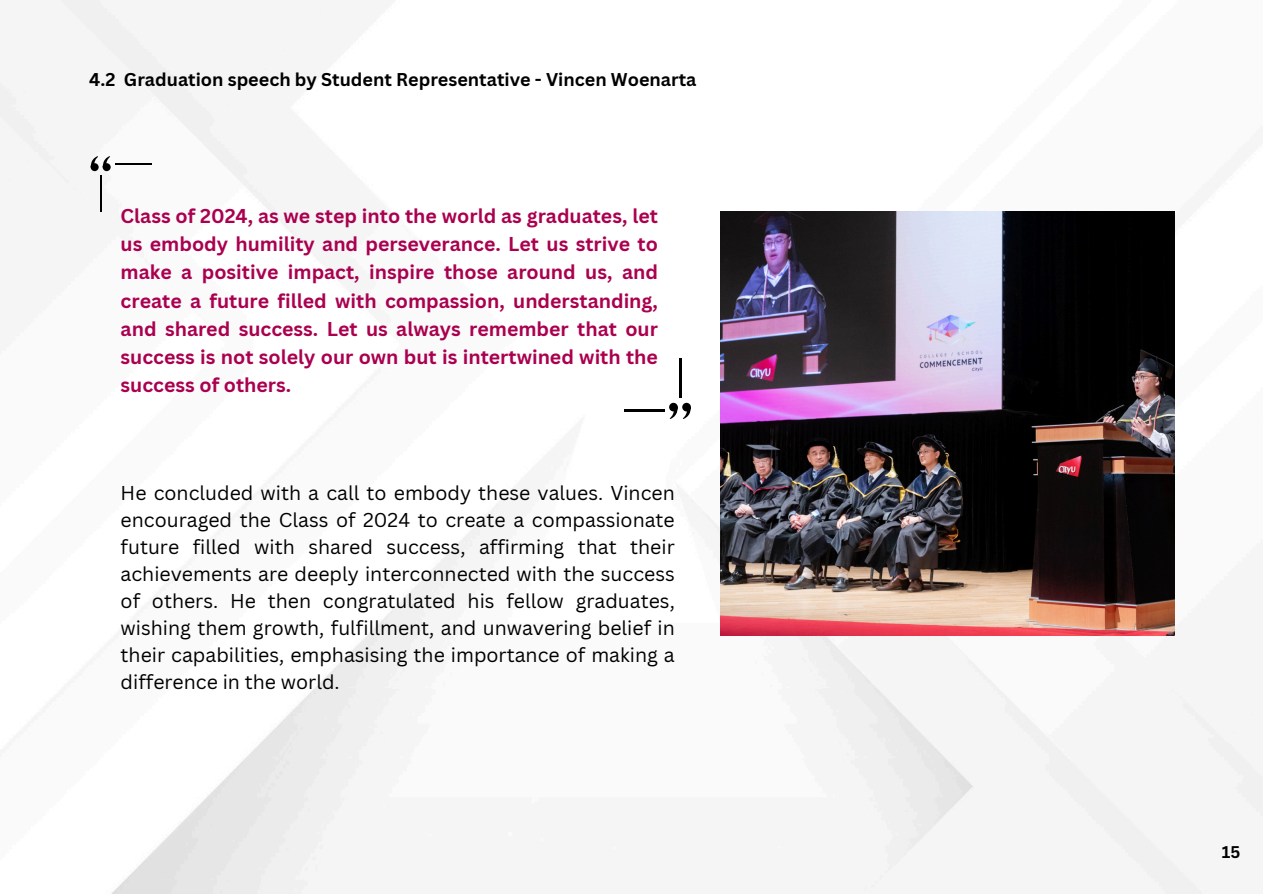
<style>
.page{position:relative;width:1263px;height:894px;background:#fff}
.page>*{position:absolute;margin:0;border:0;box-sizing:border-box;transform-origin:0 0}
.t1{font:19.5px/27px "Canva Sans";color:#000;text-align:justify}
.t2{font:700 19.5px/28.2px "Canva Sans";color:#aa004f;text-align:justify}
.t3{font:700 18px "Canva Sans";color:#000}
.t4{font:700 16.5px "Canva Sans";color:#000}
</style>
<div class="page">
<img style="left:0;top:0;width:1263px;height:893px">
<svg style="left:90px;top:156px;width:20px;height:14px"></svg>
<hr style="left:100px;top:175px;width:2px;height:37px;background:#000">
<hr style="left:115px;top:163px;width:37px;height:2px;background:#000">
<svg style="left:669px;top:402px;width:9px;height:9px"></svg>
<svg style="left:682px;top:402px;width:9px;height:9px"></svg>
<svg style="left:669px;top:404px;width:23px;height:15px"></svg>
<hr style="left:679px;top:358px;width:2px;height:40px;background:#000">
<hr style="left:624px;top:409px;width:40px;height:2px;background:#000">
<img style="left:721px;top:212px;width:453px;height:423px">
<p class="t3" style="left:89px;top:66px;width:609px">4.2 Graduation speech by Student Representative - Vincen Woenarta</p>
<h1 class="t2" style="left:121px;top:201px;width:539px">Class of 2024, as we step into the world as graduates, let us embody humility and perseverance. Let us strive to make a positive impact, inspire those around us, and create a future filled with compassion, understanding, and shared success. Let us always remember that our success is not solely our own but is intertwined with the success of others.</h1>
<h1 class="t1" style="left:121px;top:478px;width:556px">He concluded with a call to embody these values. Vincen encouraged the Class of 2024 to create a compassionate future filled with shared success, affirming that their achievements are deeply interconnected with the success of others. He then congratulated his fellow graduates, wishing them growth, fulfillment, and unwavering belief in their capabilities, emphasising the importance of making a difference in the world.</h1>
<p class="t4" style="left:1222px;top:840px;width:20px">15</p>
</div>
